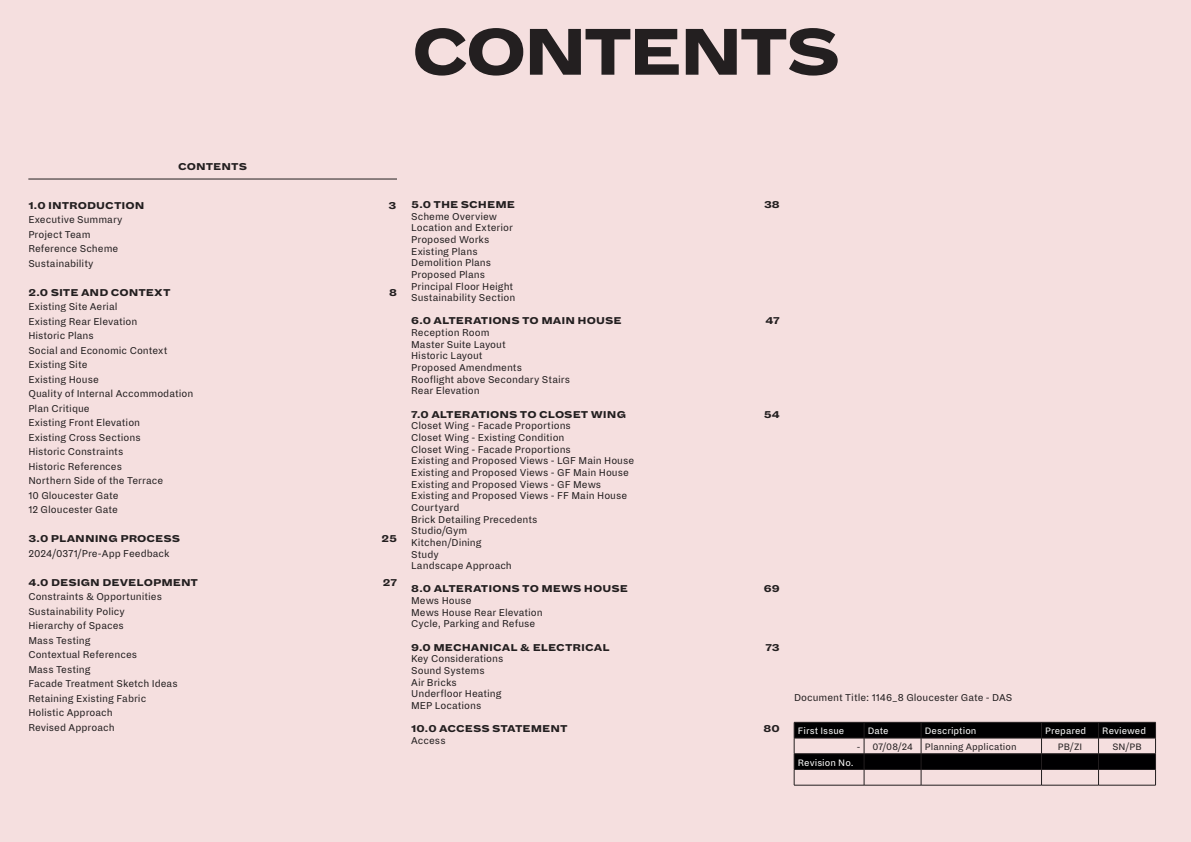
<style>
.page{position:relative;width:1191px;height:842px;background:#f5dfdf}
.page>*{position:absolute;margin:0;border:0;box-sizing:border-box;transform-origin:0 0}
.Big_Headings{font:900 73px "Dia";letter-spacing:-.06em;color:#231f20}
.Body_Copy{font:11px "Dia";color:#231f20}
.Body_Copy-2{font:900 11px "Dia";color:#231f20}
.Headings{font:900 11px "Dia";letter-spacing:-.005em;color:#231f20}
.Body_Copy-3{font:10.3px "Dia";letter-spacing:.005em;color:#fff}
.Body_Copy-4{font:10.3px "Dia";color:#231f20}
</style>
<div class="page">
<hr style="left:28px;top:179px;width:369px;height:1px;background:#231f20">
<svg style="left:794px;top:722px;width:362px;height:63px"></svg>
<hr style="left:794px;top:785px;width:70px;height:1px;background:#231f20">
<hr style="left:864px;top:785px;width:57px;height:1px;background:#231f20">
<hr style="left:921px;top:785px;width:120px;height:1px;background:#231f20">
<hr style="left:1041px;top:785px;width:57px;height:1px;background:#231f20">
<hr style="left:1098px;top:785px;width:57px;height:1px;background:#231f20">
<p class="Big_Headings" style="left:411px;top:6px;width:430px">CONTENTS</p>
<p class="Headings" style="left:178px;top:160px;width:70px">CONTENTS</p>
<p class="Body_Copy-2" style="left:28px;top:198px;width:118px">1.0 INTRODUCTION</p>
<p class="Body_Copy-2" style="left:388px;top:198px;width:9px">3</p>
<p class="Body_Copy" style="left:28px;top:214px;width:96px">Executive Summary</p>
<p class="Body_Copy" style="left:28px;top:228px;width:64px">Project Team</p>
<p class="Body_Copy" style="left:28px;top:243px;width:91px">Reference Scheme</p>
<p class="Body_Copy" style="left:28px;top:257px;width:67px">Sustainability</p>
<p class="Body_Copy-2" style="left:28px;top:285px;width:144px">2.0 SITE AND CONTEXT</p>
<p class="Body_Copy-2" style="left:389px;top:285px;width:9px">8</p>
<p class="Body_Copy" style="left:28px;top:301px;width:91px">Existing Site Aerial</p>
<p class="Body_Copy" style="left:28px;top:315px;width:110px">Existing Rear Elevation</p>
<p class="Body_Copy" style="left:28px;top:330px;width:67px">Historic Plans</p>
<p class="Body_Copy" style="left:28px;top:344px;width:141px">Social and Economic Context</p>
<p class="Body_Copy" style="left:28px;top:359px;width:61px">Existing Site</p>
<p class="Body_Copy" style="left:28px;top:373px;width:72px">Existing House</p>
<p class="Body_Copy" style="left:28px;top:388px;width:166px">Quality of Internal Accommodation</p>
<p class="Body_Copy" style="left:28px;top:402px;width:63px">Plan Critique</p>
<p class="Body_Copy" style="left:28px;top:417px;width:113px">Existing Front Elevation</p>
<p class="Body_Copy" style="left:28px;top:431px;width:114px">Existing Cross Sections</p>
<p class="Body_Copy" style="left:28px;top:446px;width:96px">Historic Constraints</p>
<p class="Body_Copy" style="left:28px;top:460px;width:95px">Historic References</p>
<p class="Body_Copy" style="left:28px;top:475px;width:136px">Northern Side of the Terrace</p>
<p class="Body_Copy" style="left:28px;top:489px;width:92px">10 Gloucester Gate</p>
<p class="Body_Copy" style="left:28px;top:504px;width:91px">12 Gloucester Gate</p>
<p class="Body_Copy-2" style="left:28px;top:532px;width:153px">3.0 PLANNING PROCESS</p>
<p class="Body_Copy-2" style="left:381px;top:532px;width:17px">25</p>
<p class="Body_Copy" style="left:28px;top:547px;width:143px">2024/0371/Pre-App Feedback</p>
<p class="Body_Copy-2" style="left:28px;top:575px;width:171px">4.0 DESIGN DEVELOPMENT</p>
<p class="Body_Copy-2" style="left:383px;top:575px;width:16px">27</p>
<p class="Body_Copy" style="left:28px;top:591px;width:135px">Constraints &amp; Opportunities</p>
<p class="Body_Copy" style="left:28px;top:605px;width:98px">Sustainability Policy</p>
<p class="Body_Copy" style="left:28px;top:620px;width:97px">Hierarchy of Spaces</p>
<p class="Body_Copy" style="left:28px;top:634px;width:64px">Mass Testing</p>
<p class="Body_Copy" style="left:28px;top:649px;width:110px">Contextual References</p>
<p class="Body_Copy" style="left:28px;top:663px;width:64px">Mass Testing</p>
<p class="Body_Copy" style="left:28px;top:678px;width:151px">Facade Treatment Sketch Ideas</p>
<p class="Body_Copy" style="left:28px;top:692px;width:119px">Retaining Existing Fabric</p>
<p class="Body_Copy" style="left:28px;top:707px;width:86px">Holistic Approach</p>
<p class="Body_Copy" style="left:28px;top:721px;width:88px">Revised Approach</p>
<p class="Body_Copy-2" style="left:411px;top:198px;width:105px">5.0 THE SCHEME</p>
<p class="Body_Copy-2" style="left:764px;top:198px;width:17px">38</p>
<p class="Body_Copy" style="left:411px;top:210px;width:88px">Scheme Overview</p>
<p class="Body_Copy" style="left:411px;top:222px;width:103px">Location and Exterior</p>
<p class="Body_Copy" style="left:411px;top:233px;width:80px">Proposed Works</p>
<p class="Body_Copy" style="left:411px;top:245px;width:68px">Existing Plans</p>
<p class="Body_Copy" style="left:411px;top:257px;width:81px">Demolition Plans</p>
<p class="Body_Copy" style="left:411px;top:268px;width:75px">Proposed Plans</p>
<p class="Body_Copy" style="left:411px;top:280px;width:104px">Principal Floor Height</p>
<p class="Body_Copy" style="left:411px;top:292px;width:106px">Sustainability Section</p>
<p class="Body_Copy-2" style="left:411px;top:314px;width:212px">6.0 ALTERATIONS TO MAIN HOUSE</p>
<p class="Body_Copy-2" style="left:765px;top:314px;width:16px">47</p>
<p class="Body_Copy" style="left:411px;top:327px;width:80px">Reception Room</p>
<p class="Body_Copy" style="left:411px;top:338px;width:96px">Master Suite Layout</p>
<p class="Body_Copy" style="left:411px;top:350px;width:73px">Historic Layout</p>
<p class="Body_Copy" style="left:411px;top:362px;width:112px">Proposed Amendments</p>
<p class="Body_Copy" style="left:411px;top:373px;width:160px">Rooflight above Secondary Stairs</p>
<p class="Body_Copy" style="left:411px;top:385px;width:70px">Rear Elevation</p>
<p class="Body_Copy-2" style="left:411px;top:407px;width:216px">7.0 ALTERATIONS TO CLOSET WING</p>
<p class="Body_Copy-2" style="left:763px;top:407px;width:18px">54</p>
<p class="Body_Copy" style="left:411px;top:420px;width:161px">Closet Wing - Facade Proportions</p>
<p class="Body_Copy" style="left:411px;top:431px;width:155px">Closet Wing - Existing Condition</p>
<p class="Body_Copy" style="left:411px;top:443px;width:161px">Closet Wing - Facade Proportions</p>
<p class="Body_Copy" style="left:411px;top:455px;width:225px">Existing and Proposed Views - LGF Main House</p>
<p class="Body_Copy" style="left:411px;top:466px;width:219px">Existing and Proposed Views - GF Main House</p>
<p class="Body_Copy" style="left:411px;top:478px;width:191px">Existing and Proposed Views - GF Mews</p>
<p class="Body_Copy" style="left:411px;top:490px;width:217px">Existing and Proposed Views - FF Main House</p>
<p class="Body_Copy" style="left:411px;top:501px;width:50px">Courtyard</p>
<p class="Body_Copy" style="left:411px;top:513px;width:128px">Brick Detailing Precedents</p>
<p class="Body_Copy" style="left:411px;top:525px;width:58px">Studio/Gym</p>
<p class="Body_Copy" style="left:411px;top:536px;width:72px">Kitchen/Dining</p>
<p class="Body_Copy" style="left:411px;top:548px;width:29px">Study</p>
<p class="Body_Copy" style="left:411px;top:560px;width:102px">Landscape Approach</p>
<p class="Body_Copy-2" style="left:411px;top:582px;width:218px">8.0 ALTERATIONS TO MEWS HOUSE</p>
<p class="Body_Copy-2" style="left:764px;top:582px;width:17px">69</p>
<p class="Body_Copy" style="left:411px;top:595px;width:62px">Mews House</p>
<p class="Body_Copy" style="left:411px;top:606px;width:133px">Mews House Rear Elevation</p>
<p class="Body_Copy" style="left:411px;top:618px;width:126px">Cycle, Parking and Refuse</p>
<p class="Body_Copy-2" style="left:411px;top:640px;width:200px">9.0 MECHANICAL &amp; ELECTRICAL</p>
<p class="Body_Copy-2" style="left:765px;top:640px;width:16px">73</p>
<p class="Body_Copy" style="left:411px;top:653px;width:94px">Key Considerations</p>
<p class="Body_Copy" style="left:411px;top:664px;width:75px">Sound Systems</p>
<p class="Body_Copy" style="left:411px;top:676px;width:47px">Air Bricks</p>
<p class="Body_Copy" style="left:411px;top:688px;width:92px">Underfloor Heating</p>
<p class="Body_Copy" style="left:411px;top:699px;width:72px">MEP Locations</p>
<p class="Body_Copy-2" style="left:411px;top:722px;width:158px">10.0 ACCESS STATEMENT</p>
<p class="Body_Copy-2" style="left:763px;top:722px;width:18px">80</p>
<p class="Body_Copy" style="left:411px;top:734px;width:36px">Access</p>
<p class="Body_Copy" style="left:794px;top:692px;width:220px">Document Title: 1146_8 Gloucester Gate - DAS</p>
<p class="Body_Copy-3" style="left:798px;top:725px;width:48px">First Issue</p>
<p class="Body_Copy-3" style="left:868px;top:725px;width:22px">Date</p>
<p class="Body_Copy-3" style="left:924px;top:725px;width:53px">Description</p>
<p class="Body_Copy-3" style="left:1045px;top:725px;width:43px">Prepared</p>
<p class="Body_Copy-3" style="left:1102px;top:725px;width:45px">Reviewed</p>
<p class="Body_Copy-4" style="left:856px;top:741px;width:5px">-</p>
<p class="Body_Copy-4" style="left:872px;top:741px;width:42px">07/08/24</p>
<p class="Body_Copy-4" style="left:924px;top:741px;width:93px">Planning Application</p>
<p class="Body_Copy-4" style="left:1058px;top:741px;width:26px">PB/ZI</p>
<p class="Body_Copy-4" style="left:1112px;top:741px;width:31px">SN/PB</p>
<p class="Body_Copy-3" style="left:798px;top:757px;width:57px">Revision No.</p>
</div>
